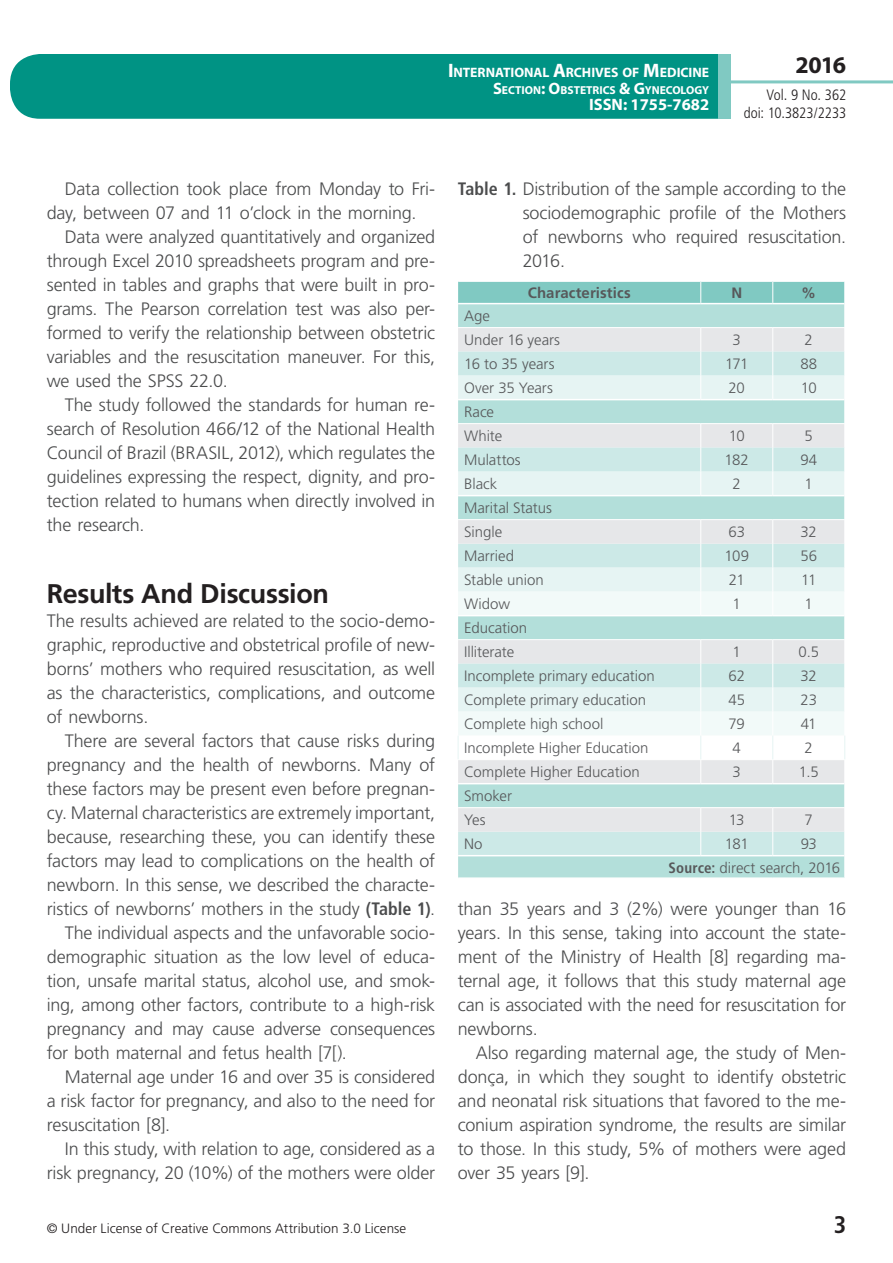
<style>
.page{position:relative;width:893px;height:1263px;background:#fff}
.page>*{position:absolute;margin:0;border:0;box-sizing:border-box;transform-origin:0 0}
.t1{font:700 27px "Frutiger LT Std";letter-spacing:-.015em;color:#231f20}
.t2{font:700 24px "Myriad Pro";color:#231f20}
.t3{font:700 condensed 24px "Frutiger LT Std";color:#231f20}
.t4{font:300 18px/24px "Frutiger LT Std";letter-spacing:-.01em;color:#4b4c4d;text-align:justify}
.t5{font:700 16.5px "Myriad Pro";color:#fff}
.t6{font:300 15px/24px "Frutiger LT Std";color:#57585a}
.t7{font:300 condensed 15px/18px "Frutiger LT Std";color:#231f20;text-align:right}
.t8{font:700 15px "Frutiger LT Std";letter-spacing:.005em;color:#57585a}
.t9{font:700 13.65px "Myriad Pro";letter-spacing:-.005em;color:#fff}
.t10{font:300 13.5px "Frutiger LT Std";letter-spacing:.005em;color:#231f20}
.t11{font:700 11.55px "Myriad Pro";color:#fff}
.s1{font-size:19.5px}
.s2{font-size:16.5px}
.s3{font-weight:700;font-stretch:condensed}
</style>
<div class="page">
<div style="left:10px;top:54px;width:775px;height:65px;background:#009384;border-radius:30px"></div>
<div style="left:732px;top:0;width:161px;height:157px;background:#fff"></div>
<hr style="left:730px;top:80px;width:163px;height:3px;background:#80c9c2">
<div style="left:718px;top:54px;width:13px;height:65px;background:#80c9c2"></div>
<svg style="left:458px;top:281px;width:387px;height:596px"></svg>
<p class="t9" style="left:448px;top:64px;width:263px"><span class="s1">I</span>NTERNATIONAL <span class="s1">A</span>RCHIVES OF <span class="s1">M</span>EDICINE</p>
<p class="t11" style="left:493px;top:82px;width:218px"><span class="s2">S</span>ECTION<span class="s2">: O</span>BSTETRICS <span class="s2">&amp; G</span>YNECOLOGY</p>
<p class="t5" style="left:589px;top:94px;width:122px">ISSN: 1755-7682</p>
<h2 class="t2" style="left:795px;top:49px;width:52px">2016</h2>
<p class="t7" style="left:744px;top:86px;width:104px">Vol. 9 No. 362 doi: 10.3823/2233</p>
<p class="t4" style="left:47px;top:177px;width:390px;text-indent:18px">Data collection took place from Monday to Fri&shy;day, between 07 and 11 o’clock in the morning.</p>
<p class="t4" style="left:47px;top:225px;width:390px;text-indent:18px">Data were analyzed quantitatively and organized through Excel 2010 spreadsheets program and pre&shy;sented in tables and graphs that were built in pro&shy;grams. The Pearson correlation test was also per&shy;formed to verify the relationship between obstetric variables and the resuscitation maneuver. For this, we used the SPSS 22.0.</p>
<p class="t4" style="left:47px;top:393px;width:390px;text-indent:18px">The study followed the standards for human re&shy;search of Resolution 466/12 of the National Health Council of Brazil (BRASIL, 2012), which regulates the guidelines expressing the respect, dignity, and pro&shy;tection related to humans when directly involved in the research.</p>
<h1 class="t1" style="left:47px;top:578px;width:284px">Results And Discussion</h1>
<p class="t4" style="left:47px;top:609px;width:390px">The results achieved are related to the socio-demo&shy;graphic, reproductive and obstetrical profile of new&shy;borns’ mothers who required resuscitation, as well as the characteristics, complications, and outcome of newborns.</p>
<p class="t4" style="left:65px;top:729px;width:372px">There are several factors that cause risks during</p>
<p class="t4" style="left:47px;top:753px;width:390px">pregnancy and the health of newborns. Many of</p>
<p class="t4" style="left:47px;top:777px;width:390px">these factors may be present even before pregnan-</p>
<p class="t4" style="left:47px;top:801px;width:390px">cy. Maternal characteristics are extremely important,</p>
<p class="t4" style="left:47px;top:825px;width:390px">because, researching these, you can identify these</p>
<p class="t4" style="left:47px;top:849px;width:390px">factors may lead to complications on the health of</p>
<p class="t4" style="left:47px;top:873px;width:390px">newborn. In this sense, we described the characte-</p>
<p class="t4" style="left:47px;top:897px;width:390px">ristics of newborns’ mothers in the study <span class="s3">(Table 1)</span>.</p>
<p class="t4" style="left:65px;top:921px;width:372px">The individual aspects and the unfavorable socio-</p>
<p class="t4" style="left:47px;top:945px;width:390px">demographic situation as the low level of educa-</p>
<p class="t4" style="left:47px;top:969px;width:390px">tion, unsafe marital status, alcohol use, and smok-</p>
<p class="t4" style="left:47px;top:993px;width:390px">ing, among other factors, contribute to a high-risk</p>
<p class="t4" style="left:47px;top:1017px;width:390px">pregnancy and may cause adverse consequences</p>
<p class="t4" style="left:47px;top:1041px;width:302px">for both maternal and fetus health [7[).</p>
<p class="t4" style="left:65px;top:1065px;width:372px">Maternal age under 16 and over 35 is considered</p>
<p class="t4" style="left:47px;top:1089px;width:390px">a risk factor for pregnancy, and also to the need for</p>
<p class="t4" style="left:47px;top:1113px;width:125px">resuscitation [8].</p>
<p class="t4" style="left:65px;top:1137px;width:372px">In this study, with relation to age, considered as a</p>
<p class="t4" style="left:47px;top:1161px;width:390px">risk pregnancy, 20 (10%) of the mothers were older</p>
<p class="t4" style="left:523px;top:177px;width:325px;text-indent:-65px"><span class="s3">Table 1.</span> Distribution of the sample according to the sociodemographic profile of the Mothers of newborns who required resuscitation.<br>2016.</p>
<p class="t8" style="left:528px;top:284px;width:104px">Characteristics</p>
<p class="t8" style="left:731px;top:284px;width:12px">N</p>
<p class="t8" style="left:801px;top:284px;width:16px">%</p>
<p class="t6" style="left:464px;top:304px;width:98px">Age<br>Under 16 years</p>
<p class="t6" style="left:733px;top:328px;width:10px">3</p>
<p class="t6" style="left:805px;top:328px;width:10px">2</p>
<p class="t6" style="left:464px;top:352px;width:92px">16 to 35 years</p>
<p class="t6" style="left:725px;top:352px;width:25px">171</p>
<p class="t6" style="left:800px;top:352px;width:18px">88</p>
<p class="t6" style="left:464px;top:376px;width:90px">Over 35 Years</p>
<p class="t6" style="left:729px;top:376px;width:18px">20</p>
<p class="t6" style="left:801px;top:376px;width:18px">10</p>
<p class="t6" style="left:464px;top:400px;width:40px">Race<br>White</p>
<p class="t6" style="left:729px;top:424px;width:18px">10</p>
<p class="t6" style="left:805px;top:424px;width:10px">5</p>
<p class="t6" style="left:464px;top:448px;width:58px">Mulattos</p>
<p class="t6" style="left:725px;top:448px;width:26px">182</p>
<p class="t6" style="left:800px;top:448px;width:18px">94</p>
<p class="t6" style="left:464px;top:472px;width:35px">Black</p>
<p class="t6" style="left:733px;top:472px;width:10px">2</p>
<p class="t6" style="left:805px;top:472px;width:10px">1</p>
<p class="t6" style="left:464px;top:496px;width:89px">Marital Status<br>Single</p>
<p class="t6" style="left:728px;top:520px;width:18px">63</p>
<p class="t6" style="left:801px;top:520px;width:18px">32</p>
<p class="t6" style="left:464px;top:544px;width:52px">Married</p>
<p class="t6" style="left:724px;top:544px;width:26px">109</p>
<p class="t6" style="left:800px;top:544px;width:18px">56</p>
<p class="t6" style="left:464px;top:568px;width:81px">Stable union</p>
<p class="t6" style="left:729px;top:568px;width:17px">21</p>
<p class="t6" style="left:801px;top:568px;width:17px">11</p>
<p class="t6" style="left:464px;top:592px;width:48px">Widow</p>
<p class="t6" style="left:733px;top:592px;width:10px">1</p>
<p class="t6" style="left:805px;top:592px;width:10px">1</p>
<p class="t6" style="left:464px;top:616px;width:65px">Education<br>Illiterate</p>
<p class="t6" style="left:733px;top:640px;width:10px">1</p>
<p class="t6" style="left:798px;top:640px;width:22px">0.5</p>
<p class="t6" style="left:464px;top:664px;width:192px">Incomplete primary education</p>
<p class="t6" style="left:728px;top:664px;width:18px">62</p>
<p class="t6" style="left:801px;top:664px;width:18px">32</p>
<p class="t6" style="left:464px;top:688px;width:184px">Complete primary education</p>
<p class="t6" style="left:729px;top:688px;width:18px">45</p>
<p class="t6" style="left:800px;top:688px;width:18px">23</p>
<p class="t6" style="left:464px;top:712px;width:141px">Complete high school</p>
<p class="t6" style="left:729px;top:712px;width:18px">79</p>
<p class="t6" style="left:801px;top:712px;width:17px">41</p>
<p class="t6" style="left:464px;top:736px;width:186px">Incomplete Higher Education</p>
<p class="t6" style="left:733px;top:736px;width:10px">4</p>
<p class="t6" style="left:805px;top:736px;width:10px">2</p>
<p class="t6" style="left:464px;top:760px;width:177px">Complete Higher Education</p>
<p class="t6" style="left:733px;top:760px;width:10px">3</p>
<p class="t6" style="left:799px;top:760px;width:21px">1.5</p>
<p class="t6" style="left:464px;top:784px;width:49px">Smoker<br>Yes</p>
<p class="t6" style="left:729px;top:808px;width:17px">13</p>
<p class="t6" style="left:805px;top:808px;width:10px">7</p>
<p class="t6" style="left:464px;top:832px;width:20px">No</p>
<p class="t6" style="left:725px;top:832px;width:25px">181</p>
<p class="t6" style="left:669px;top:832px;width:173px;text-indent:132px">93<br><span class="s3">Source:</span> direct search, 2016</p>
<p class="t4" style="left:458px;top:897px;width:390px">than 35 years and 3 (2%) were younger than 16 years. In this sense, taking into account the state&shy;ment of the Ministry of Health [8] regarding ma&shy;ternal age, it follows that this study maternal age can is associated with the need for resuscitation for newborns.</p>
<p class="t4" style="left:458px;top:1041px;width:390px;text-indent:18px">Also regarding maternal age, the study of Men&shy;donça, in which they sought to identify obstetric and neonatal risk situations that favored to the me&shy;conium aspiration syndrome, the results are similar to those. In this study, 5% of mothers were aged over 35 years [9].</p>
<p class="t10" style="left:47px;top:1220px;width:361px">© Under License of Creative Commons Attribution 3.0 License</p>
<h2 class="t3" style="left:834px;top:1210px;width:14px">3</h2>
</div>
